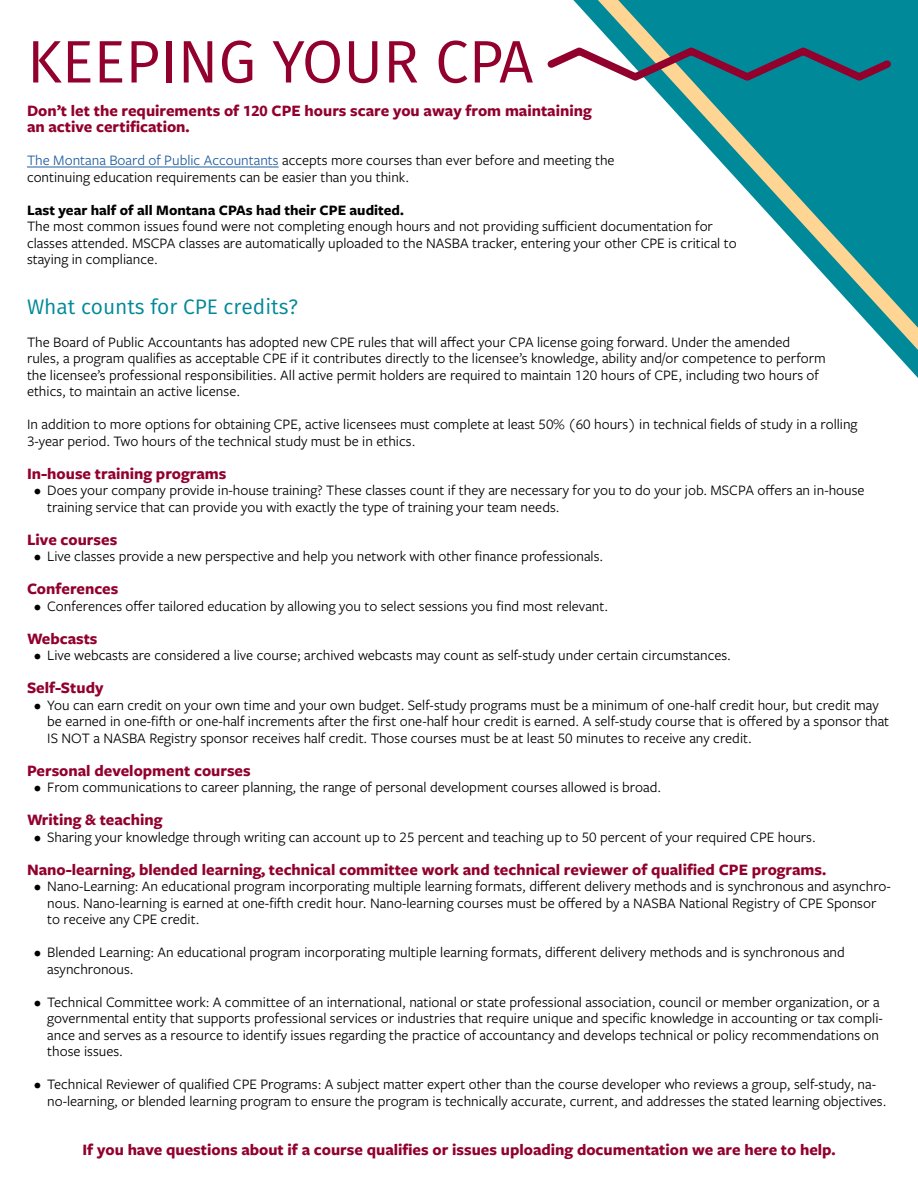
<style>
.page{position:relative;width:918px;height:1188px;background:#fff}
.page>*{position:absolute;margin:0;border:0;box-sizing:border-box;transform-origin:0 0}
.t1{font:60px "Fira Sans";color:#92002d}
.t2{font:21px "Fira Sans";color:#008998}
.t3{font:700 16.5px/16.5px "Freight Sans Pro";color:#92002d}
.t4{font:15px/16.5px "Freight Sans Pro";color:#000}
.t5{font:700 15px "Freight Sans Pro";color:#000}
.s1{color:#215e9e}
</style>
<div class="page">
<hr style="left:27px;top:167px;width:252px;height:1px;background:#215e9e">
<svg style="left:573px;top:0;width:345px;height:378px"></svg>
<svg style="left:547px;top:43px;width:350px;height:42px"></svg>
<h1 class="t1" style="left:27px;top:20px;width:508px">KEEPING YOUR CPA</h1>
<p class="t3" style="left:27px;top:101px;width:566px">Don’t let the requirements of 120 CPE hours scare you away from maintaining an active certification.</p>
<p class="t4" style="left:27px;top:151px;width:589px"><span class="s1">The Montana Board of Public Accountants</span> accepts more courses than ever before and meeting the continuing education requirements can be easier than you think.</p>
<p class="t5" style="left:27px;top:199px;width:378px">Last year half of all Montana CPAs had their CPE audited.</p>
<p class="t4" style="left:27px;top:217px;width:711px">The most common issues found were not completing enough hours and not providing sufficient documentation for classes attended. MSCPA classes are automatically uploaded to the NASBA tracker, entering your other CPE is critical to staying in compliance.</p>
<h2 class="t2" style="left:27px;top:291px;width:273px">What counts for CPE credits?</h2>
<p class="t4" style="left:27px;top:333px;width:800px">The Board of Public Accountants has adopted new CPE rules that will affect your CPA license going forward. Under the amended rules, a program qualifies as acceptable CPE if it contributes directly to the licensee’s knowledge, ability and/or competence to perform the licensee’s professional responsibilities. All active permit holders are required to maintain 120 hours of CPE, including two hours of ethics, to maintain an active license.</p>
<p class="t4" style="left:27px;top:415px;width:832px">In addition to more options for obtaining CPE, active licensees must complete at least 50% (60 hours) in technical fields of study in a rolling<br>3-year period. Two hours of the technical study must be in ethics.</p>
<p class="t3" style="left:27px;top:464px;width:201px">In-house training programs</p>
<p class="t4" style="left:47px;top:481px;width:819px;text-indent:-14px">• Does your company provide in-house training? These classes count if they are necessary for you to do your job. MSCPA offers an in-house training service that can provide you with exactly the type of training your team needs.</p>
<p class="t3" style="left:27px;top:530px;width:92px">Live courses</p>
<p class="t4" style="left:34px;top:547px;width:571px">• Live classes provide a new perspective and help you network with other finance professionals.</p>
<p class="t3" style="left:27px;top:580px;width:93px">Conferences</p>
<p class="t4" style="left:34px;top:597px;width:576px">• Conferences offer tailored education by allowing you to select sessions you find most relevant.</p>
<p class="t3" style="left:27px;top:629px;width:72px">Webcasts</p>
<p class="t4" style="left:34px;top:646px;width:699px">• Live webcasts are considered a live course; archived webcasts may count as self-study under certain circumstances.</p>
<p class="t3" style="left:27px;top:679px;width:78px">Self-Study</p>
<p class="t4" style="left:47px;top:696px;width:843px;text-indent:-14px">• You can earn credit on your own time and your own budget. Self-study programs must be a minimum of one-half credit hour, but credit may be earned in one-fifth or one-half increments after the first one-half hour credit is earned. A self-study course that is offered by a sponsor that<br>IS NOT a NASBA Registry sponsor receives half credit. Those courses must be at least 50 minutes to receive any credit.</p>
<p class="t3" style="left:27px;top:761px;width:225px">Personal development courses</p>
<p class="t4" style="left:34px;top:778px;width:629px">• From communications to career planning, the range of personal development courses allowed is broad.</p>
<p class="t3" style="left:27px;top:811px;width:137px">Writing &amp; teaching</p>
<p class="t4" style="left:34px;top:828px;width:784px">• Sharing your knowledge through writing can account up to 25 percent and teaching up to 50 percent of your required CPE hours.</p>
<p class="t3" style="left:27px;top:860px;width:801px">Nano-learning, blended learning, technical committee work and technical reviewer of qualified CPE programs.</p>
<p class="t4" style="left:47px;top:877px;width:845px;text-indent:-14px">• Nano-Learning: An educational program incorporating multiple learning formats, different delivery methods and is synchronous and asynchro&shy;nous. Nano-learning is earned at one-fifth credit hour. Nano-learning courses must be offered by a NASBA National Registry of CPE Sponsor to receive any CPE credit.</p>
<p class="t4" style="left:47px;top:943px;width:799px;text-indent:-14px">• Blended Learning: An educational program incorporating multiple learning formats, different delivery methods and is synchronous and asynchronous.</p>
<p class="t4" style="left:47px;top:993px;width:837px;text-indent:-14px">• Technical Committee work: A committee of an international, national or state professional association, council or member organization, or a governmental entity that supports professional services or industries that require unique and specific knowledge in accounting or tax compli&shy;ance and serves as a resource to identify issues regarding the practice of accountancy and develops technical or policy recommendations on those issues.</p>
<p class="t4" style="left:47px;top:1075px;width:841px;text-indent:-14px">• Technical Reviewer of qualified CPE Programs: A subject matter expert other than the course developer who reviews a group, self-study, na&shy;no-learning, or blended learning program to ensure the program is technically accurate, current, and addresses the stated learning objectives.</p>
<p class="t3" style="left:82px;top:1141px;width:755px">If you have questions about if a course qualifies or issues uploading documentation we are here to help.</p>
</div>
